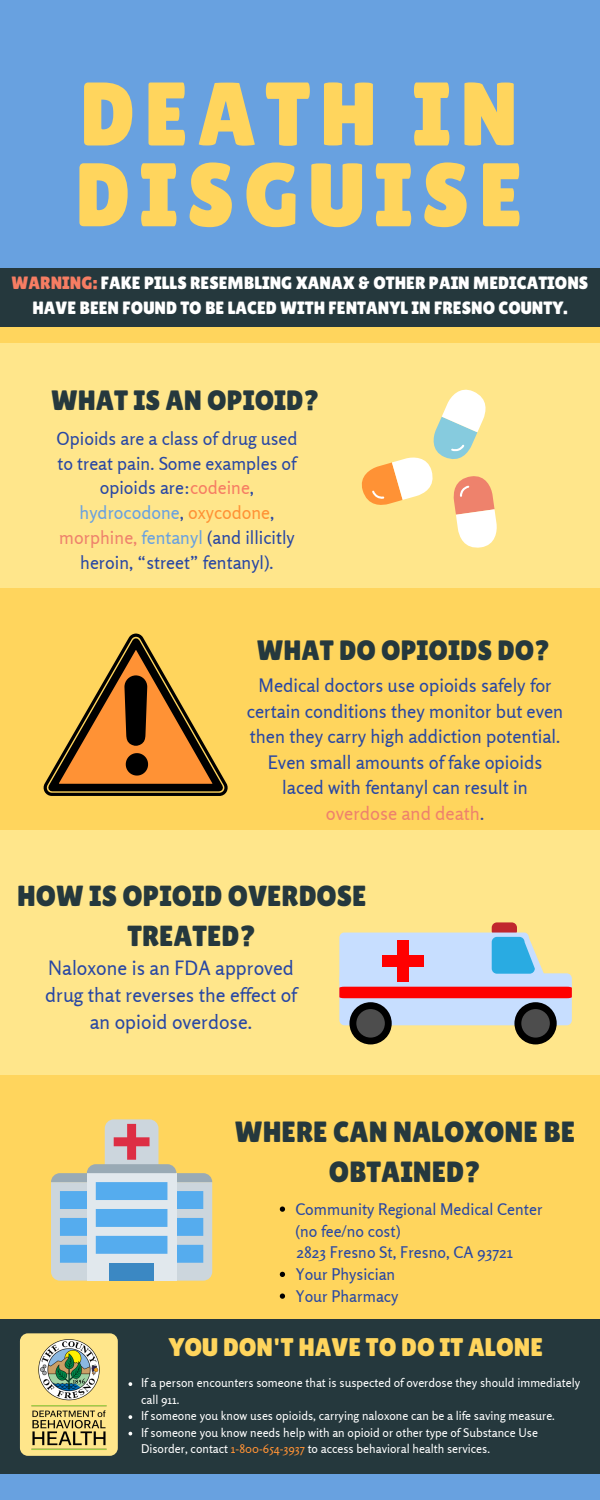
<style>
.page{position:relative;width:600px;height:1500px;background:#68a1e0}
.page>*{position:absolute;margin:0;border:0;box-sizing:border-box;transform-origin:0 0}
.t1{font:90px/80.8px "Lilita One";letter-spacing:.1em;color:#ffd55d}
.t2{font:29.2px/40.4px "Lilita One";color:#25383d;text-align:center}
.t3{font:29px/40.2px "Lilita One";color:#25383d;text-align:center}
.t4{font:28px "Lilita One";color:#25383d}
.t5{font:25.5px "Lilita One";color:#ffd55d}
.t6{font:19.7px/27px "Rosario";color:#2847a4;text-align:center}
.t7{font:18.5px/25.5px "Rosario";color:#2847a4;text-align:center}
.t8{font:18px/24.8px "Rosario";color:#2847a4;text-align:center}
.t9{font:17.8px/24.7px "Lilita One";color:#fff;text-align:center}
.t10{font:16px/21.8px "Rosario";color:#2847a4}
.t11{font:12px/16.5px "Rosario";color:#fff}
.s1{color:#f67d63}
.s2{color:#68a1e0}
.s3{color:#ff9235}
.s4{color:#ee826c}
</style>
<div class="page">
<div style="left:0;top:268px;width:600px;height:1205px;background:#25383d"></div>
<div style="left:0;top:327px;width:600px;height:991px;background:#ffd55d"></div>
<div style="left:0;top:830px;width:600px;height:245px;background:#ffe68b"></div>
<div style="left:0;top:344px;width:600px;height:244px;background:#ffe68b"></div>
<svg style="left:362px;top:390px;width:135px;height:158px"></svg>
<div style="left:492px;top:922px;width:25px;height:14px;background:#c1272d;border-radius:5px"></div>
<svg style="left:339px;top:933px;width:233px;height:111px"></svg>
<div style="left:397px;top:941px;width:12px;height:41px;background:#f00"></div>
<div style="left:382px;top:956px;width:41px;height:11px;background:#f00"></div>
<svg style="left:51px;top:1119px;width:161px;height:162px"></svg>
<img style="left:0;top:1318px;width:148px;height:156px">
<svg style="left:280px;top:1207px;width:5px;height:5px"></svg>
<svg style="left:280px;top:1272px;width:5px;height:5px"></svg>
<svg style="left:280px;top:1294px;width:5px;height:5px"></svg>
<svg style="left:128px;top:1382px;width:4px;height:4px"></svg>
<svg style="left:128px;top:1415px;width:4px;height:4px"></svg>
<svg style="left:128px;top:1432px;width:4px;height:3px"></svg>
<svg style="left:43px;top:633px;width:185px;height:163px"></svg>
<h1 class="t1" style="left:75px;top:73px;width:449px">DEATH IN<br>DISGUISE</h1>
<h3 class="t9" style="left:12px;top:270px;width:578px"><span class="s1">WARNING:</span> FAKE PILLS RESEMBLING XANAX &amp; OTHER PAIN MEDICATIONS<br>HAVE BEEN FOUND TO BE LACED WITH FENTANYL IN FRESNO COUNTY.</h3>
<h3 class="t4" style="left:51px;top:384px;width:270px">WHAT IS AN OPIOID?</h3>
<h3 class="t8" style="left:57px;top:426px;width:242px">Opioids are a class of drug used to treat pain. Some examples of opioids are:<span class="s1">codeine</span>, <span class="s2">hydrocodone</span>, <span class="s3">oxycodone</span>, <span class="s4">morphine,</span> <span class="s2">fentanyl</span> (and illicitly heroin, “street” fentanyl).</h3>
<h3 class="t4" style="left:257px;top:634px;width:295px">WHAT DO OPIOIDS DO?</h3>
<h3 class="t7" style="left:247px;top:673px;width:318px">Medical doctors use opioids safely for certain conditions they monitor but even then they carry high addiction potential.<br>Even small amounts of fake opioids laced with fentanyl can result in <span class="s4">overdose and death</span>.</h3>
<h3 class="t3" style="left:17px;top:875px;width:351px">HOW IS OPIOID OVERDOSE<br>TREATED?</h3>
<h3 class="t6" style="left:45px;top:954px;width:253px">Naloxone is an FDA approved drug that reverses the effect of an opioid overdose.</h3>
<h2 class="t2" style="left:235px;top:1111px;width:342px">WHERE CAN NALOXONE BE<br>OBTAINED?</h2>
<h3 class="t10" style="left:295px;top:1198px;width:249px">Community Regional Medical Center (no fee/no cost)</h3>
<h3 class="t10" style="left:295px;top:1263px;width:105px">Your Physician<br>Your Pharmacy</h3>
<h3 class="t10" style="left:297px;top:1241px;width:218px">2823 Fresno St, Fresno, CA 93721</h3>
<h3 class="t5" style="left:169px;top:1332px;width:376px">YOU DON'T HAVE TO DO IT ALONE</h3>
<p class="t11" style="left:141px;top:1375px;width:441px">If a person encounters someone that is suspected of overdose they should immediately call 911.<br>If someone you know uses opioids, carrying naloxone can be a life saving measure.<br>If someone you know needs help with an opioid or other type of Substance Use Disorder, contact <span class="s3">1-800-654-3937</span> to access behavioral health services.</p>
</div>
